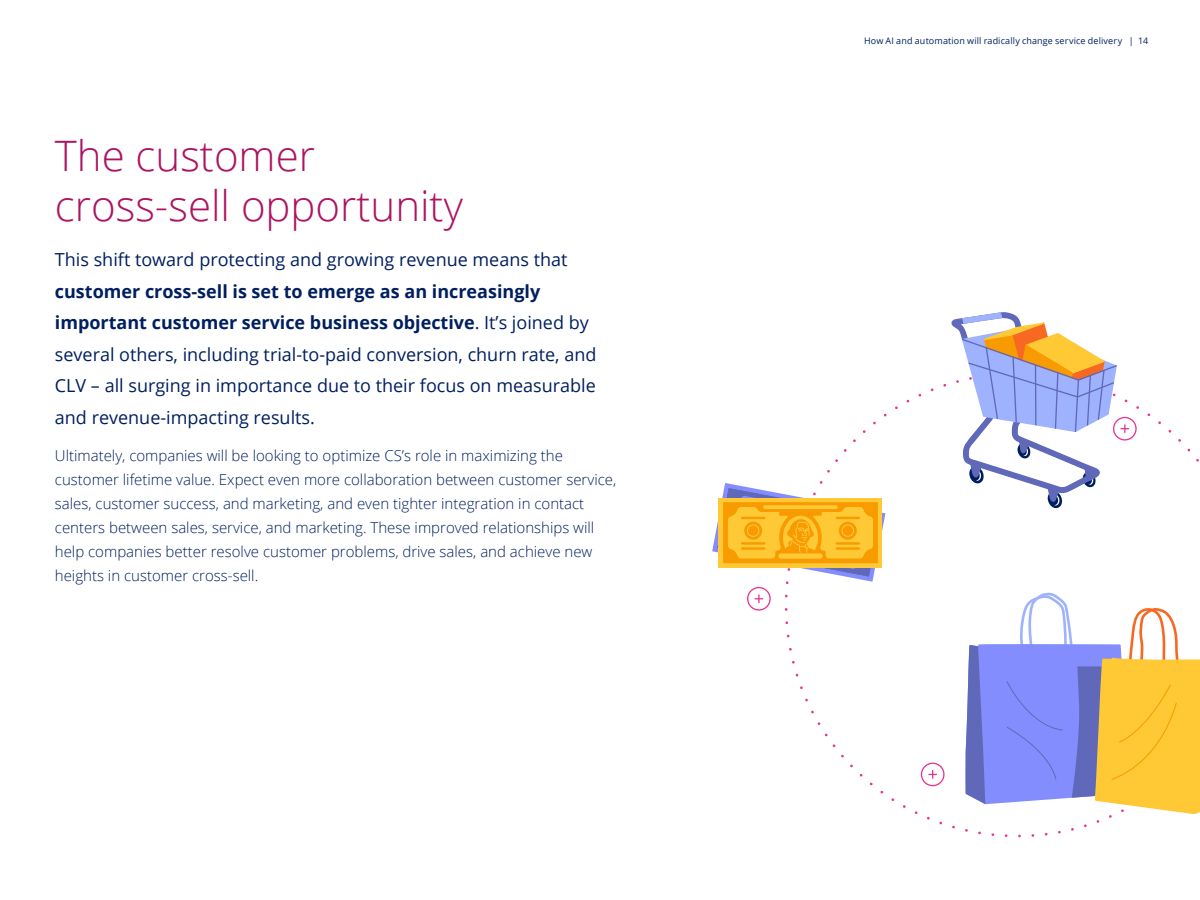
<style>
.page{position:relative;width:1200px;height:900px;background:#fff}
.page>*{position:absolute;margin:0;border:0;box-sizing:border-box;transform-origin:0 0}
.t1{font:300 42px/50.4px "Open Sans";color:#ac1361}
.t2{font:18px/31.5px "Open Sans";color:#001f5f}
.t3{font:300 15px/24px "Open Sans";color:#001f5f}
.t4{font:9px "Open Sans";letter-spacing:.015em;color:#001f5f}
.s1{font-weight:700}
</style>
<div class="page">
<svg style="left:965px;top:592px;width:235px;height:222px"></svg>
<div style="left:747px;top:587px;width:24px;height:24px;border:1px solid #e63690;border-radius:50%"></div>
<svg style="left:755px;top:595px;width:8px;height:8px"></svg>
<div style="left:921px;top:763px;width:24px;height:23px;border:1px solid #e63690;border-radius:50%"></div>
<svg style="left:929px;top:771px;width:8px;height:7px"></svg>
<div style="left:1113px;top:417px;width:24px;height:24px;border:1px solid #e63690;border-radius:50%"></div>
<svg style="left:712px;top:483px;width:173px;height:99px"></svg>
<svg style="left:951px;top:312px;width:178px;height:196px"></svg>
<h1 class="t1" style="left:55px;top:129px;width:410px">The customer cross-sell opportunity</h1>
<p class="t2" style="left:55px;top:244px;width:514px">This shift toward protecting and growing revenue means that</p>
<p class="t2" style="left:55px;top:275px;width:543px"><span class="s1">customer cross-sell is set to emerge as an increasingly important customer service business objective</span>. It’s joined by several others, including trial-to-paid conversion, churn rate, and CLV – all surging in importance due to their focus on measurable and revenue-impacting results.</p>
<p class="t3" style="left:55px;top:444px;width:563px">Ultimately, companies will be looking to optimize CS’s role in maximizing the customer lifetime value. Expect even more collaboration between customer service, sales, customer success, and marketing, and even tighter integration in contact centers between sales, service, and marketing. These improved relationships will help companies better resolve customer problems, drive sales, and achieve new heights in customer cross-sell.</p>
<p class="t4" style="left:864px;top:35px;width:286px">How AI and automation will radically change service delivery | 14</p>
</div>
